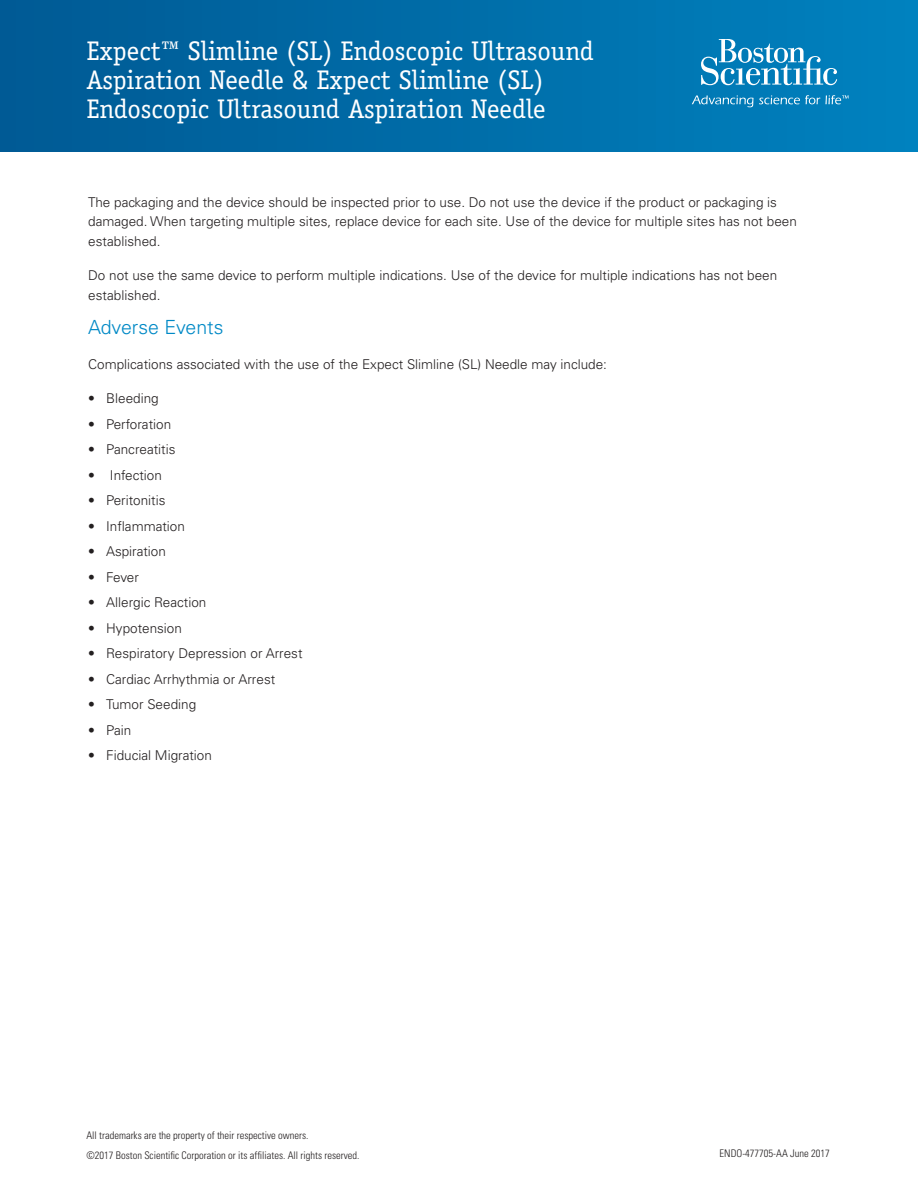
<style>
.page{position:relative;width:918px;height:1188px;background:#fff}
.page>*{position:absolute;margin:0;border:0;box-sizing:border-box;transform-origin:0 0}
.t1{font:27px/28.8px "Officina Serif Std";color:#fff}
.Text{font:300 19.5px "Univers LT Std";color:#0089c6}
.Text-2{font:300 13.5px/19.5px "Univers LT Std";color:#231f20}
.Text-3{font:300 condensed 10.5px "Univers LT Std";color:#231f20}
</style>
<div class="page">
<div style="left:0;top:0;width:918px;height:151px;background:linear-gradient(to right,#005994,#0082bf)"></div>
<svg style="left:701px;top:39px;width:136px;height:46px"></svg>
<svg style="left:692px;top:95px;width:157px;height:12px;background:#2f93c5"></svg>
<p class="t1" style="left:86px;top:36px;width:509px">Expect™ Slimline (SL) Endoscopic Ultrasound<br>Aspiration Needle &amp; Expect Slimline (SL)<br>Endoscopic Ultrasound Aspiration Needle</p>
<p class="Text-2" style="left:88px;top:192px;width:710px">The packaging and the device should be inspected prior to use. Do not use the device if the product or packaging is damaged. When targeting multiple sites, replace device for each site. Use of the device for multiple sites has not been established.</p>
<p class="Text-2" style="left:88px;top:266px;width:691px">Do not use the same device to perform multiple indications. Use of the device for multiple indications has not been established.</p>
<p class="Text" style="left:88px;top:315px;width:137px">Adverse Events</p>
<p class="Text-2" style="left:88px;top:354px;width:520px">Complications associated with the use of the Expect Slimline (SL) Needle may include:</p>
<p class="Text-2" style="left:88px;top:389px;width:72px">• Bleeding</p>
<p class="Text-2" style="left:88px;top:414px;width:84px">• Perforation</p>
<p class="Text-2" style="left:88px;top:440px;width:89px">• Pancreatitis</p>
<p class="Text-2" style="left:88px;top:465px;width:75px">• Infection</p>
<p class="Text-2" style="left:88px;top:491px;width:79px">• Peritonitis</p>
<p class="Text-2" style="left:88px;top:516px;width:98px">• Inflammation</p>
<p class="Text-2" style="left:88px;top:542px;width:79px">• Aspiration</p>
<p class="Text-2" style="left:88px;top:567px;width:52px">• Fever</p>
<p class="Text-2" style="left:88px;top:593px;width:120px">• Allergic Reaction</p>
<p class="Text-2" style="left:88px;top:618px;width:95px">• Hypotension</p>
<p class="Text-2" style="left:88px;top:644px;width:216px">• Respiratory Depression or Arrest</p>
<p class="Text-2" style="left:88px;top:669px;width:189px">• Cardiac Arrhythmia or Arrest</p>
<p class="Text-2" style="left:88px;top:695px;width:109px">• Tumor Seeding</p>
<p class="Text-2" style="left:88px;top:720px;width:45px">• Pain</p>
<p class="Text-2" style="left:88px;top:746px;width:125px">• Fiducial Migration</p>
<p class="Text-3" style="left:86px;top:1129px;width:224px">All trademarks are the property of their respective owners.</p>
<p class="Text-3" style="left:86px;top:1149px;width:275px">©2017 Boston Scientific Corporation or its affiliates. All rights reserved.</p>
<p class="Text-3" style="left:720px;top:1147px;width:112px">ENDO-477705-AA June 2017</p>
</div>
